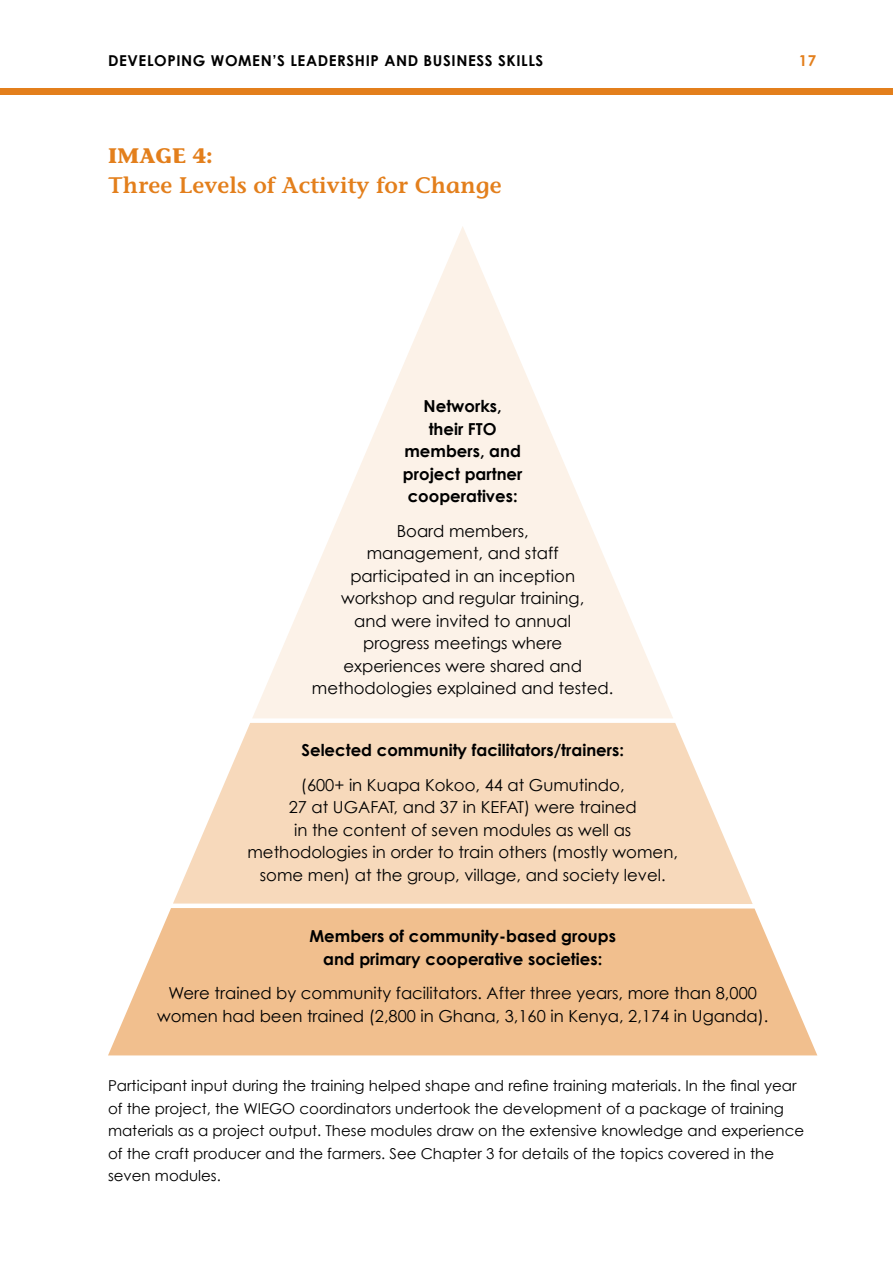
<style>
.page{position:relative;width:893px;height:1263px;background:#fff}
.page>*{position:absolute;margin:0;border:0;box-sizing:border-box;transform-origin:0 0}
.t1{font:600 22.5px "Stone Informal Std";letter-spacing:.005em;color:#e37f1c}
.t2{font:700 21px "Stone Informal";letter-spacing:.005em;color:#e37f1c}
.t3{font:16.5px/22.5px "Century Gothic";color:#000;text-align:center}
.t4{font:700 16.5px/22.5px "Century Gothic";color:#000;text-align:center}
.t5{font:15px/22.5px "Century Gothic";color:#000}
.t6{font:700 15px "Century Gothic";letter-spacing:.04em;color:#000}
.t7{font:700 15px "Century Gothic";color:#e37f1c}
</style>
<div class="page">
<div style="left:0;top:88px;width:893px;height:7px;background:#e37f1c"></div>
<svg style="left:252px;top:226px;width:421px;height:492px"></svg>
<svg style="left:173px;top:723px;width:580px;height:181px;background:#f8dec4"></svg>
<svg style="left:108px;top:908px;width:709px;height:147px;background:#f2c498"></svg>
<p class="t6" style="left:108px;top:51px;width:437px">DEVELOPING WOMEN’S LEADERSHIP AND BUSINESS SKILLS</p>
<p class="t7" style="left:799px;top:51px;width:19px">17</p>
<p class="t2" style="left:108px;top:142px;width:106px">IMAGE 4:</p>
<h1 class="t1" style="left:108px;top:171px;width:395px">Three Levels of Activity for Change</h1>
<p class="t4" style="left:403px;top:395px;width:121px">Networks,<br>their FTO members, and project partner cooperatives:</p>
<p class="t3" style="left:312px;top:519px;width:303px">Board members,<br>management, and staff<br>participated in an inception workshop and regular training,<br>and were invited to annual<br>progress meetings where<br>experiences were shared and methodologies explained and tested.</p>
<p class="t4" style="left:302px;top:738px;width:324px">Selected community facilitators/trainers:</p>
<p class="t3" style="left:247px;top:773px;width:432px">(600+ in Kuapa Kokoo, 44 at Gumutindo,<br>27 at UGAFAT, and 37 in KEFAT) were trained<br>in the content of seven modules as well as methodologies in order to train others (mostly women, some men) at the group, village, and society level.</p>
<p class="t4" style="left:309px;top:924px;width:308px">Members of community-based groups and primary cooperative societies:</p>
<p class="t3" style="left:157px;top:981px;width:613px">Were trained by community facilitators. After three years, more than 8,000 women had been trained (2,800 in Ghana, 3,160 in Kenya, 2,174 in Uganda).</p>
<p class="t5" style="left:108px;top:1074px;width:698px">Participant input during the training helped shape and refine training materials. In the final year of the project, the WIEGO coordinators undertook the development of a package of training materials as a project output. These modules draw on the extensive knowledge and experience of the craft producer and the farmers. See Chapter 3 for details of the topics covered in the seven modules.</p>
</div>
